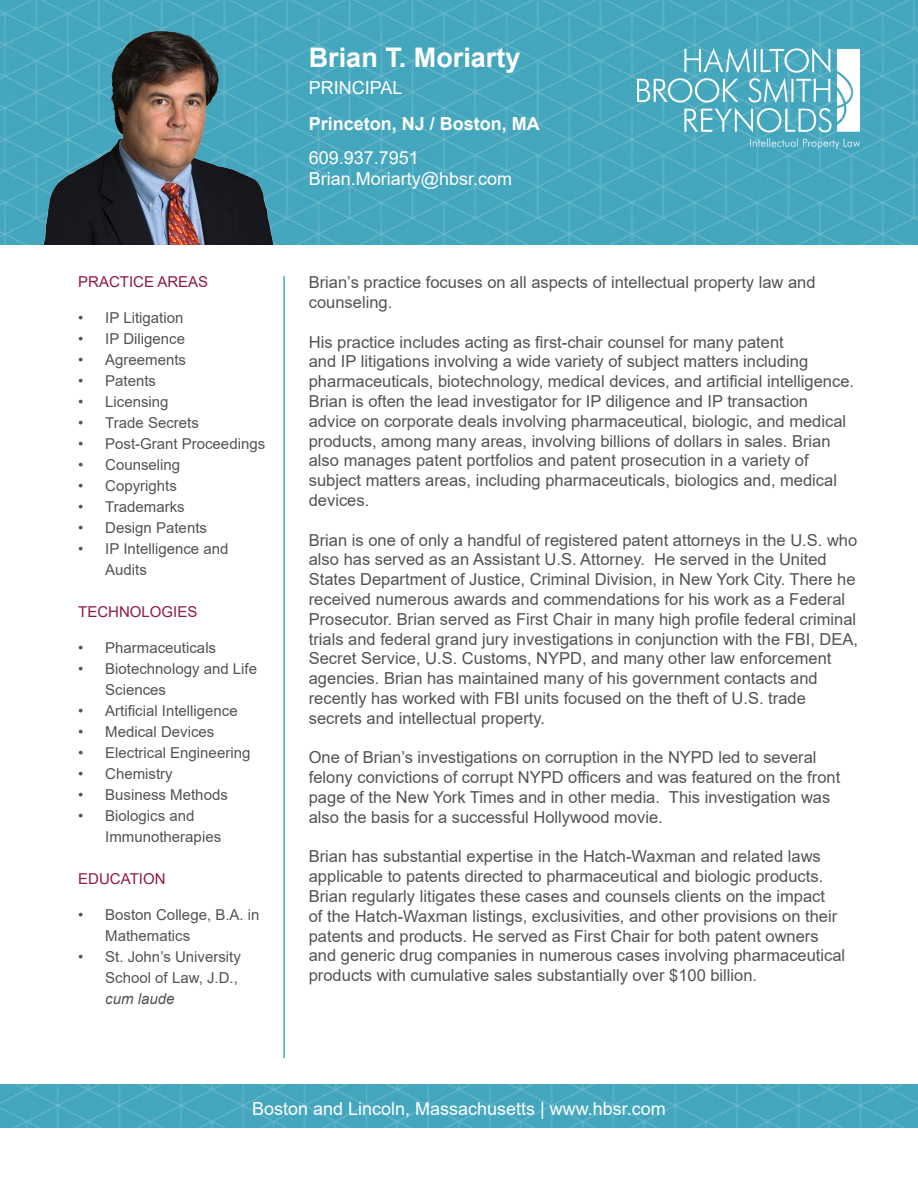
<style>
.page{position:relative;width:918px;height:1188px;background:#fff}
.page>*{position:absolute;margin:0;border:0;box-sizing:border-box;transform-origin:0 0}
.t1{font:700 27px "Arial";color:#fff}
.t2{font:18px "Arial";color:#fff}
.t3{font:700 18px "Arial";color:#fff}
.t4{font:16.5px/19.8px "Arial";color:#535353}
.t5{font:15px/21px "Arial";color:#535353}
.t6{font:15px "Arial";color:#8d1c3e}
.s1{font-style:italic}
</style>
<div class="page">
<img style="left:0;top:0;width:918px;height:244px">
<img style="left:637px;top:48px;width:223px;height:100px">
<img style="left:0;top:1084px;width:918px;height:44px">
<hr style="left:283px;top:276px;width:2px;height:782px;background:#45a7be">
<img style="left:42px;top:28px;width:233px;height:216px">
<p class="t6" style="left:78px;top:272px;width:132px">PRACTICE AREAS</p>
<p class="t5" style="left:78px;top:307px;width:107px">• IP Litigation</p>
<p class="t5" style="left:78px;top:328px;width:108px">• IP Diligence</p>
<p class="t5" style="left:78px;top:349px;width:109px">• Agreements</p>
<p class="t5" style="left:78px;top:370px;width:79px">• Patents</p>
<p class="t5" style="left:78px;top:391px;width:92px">• Licensing</p>
<p class="t5" style="left:78px;top:412px;width:122px">• Trade Secrets</p>
<p class="t5" style="left:78px;top:433px;width:188px">• Post-Grant Proceedings</p>
<p class="t5" style="left:78px;top:454px;width:104px">• Counseling</p>
<p class="t5" style="left:78px;top:475px;width:100px">• Copyrights</p>
<p class="t5" style="left:78px;top:496px;width:108px">• Trademarks</p>
<p class="t5" style="left:78px;top:517px;width:130px">• Design Patents</p>
<p class="t5" style="left:105px;top:538px;width:125px;text-indent:-27px">• IP Intelligence and<br>Audits</p>
<p class="t6" style="left:78px;top:602px;width:121px">TECHNOLOGIES</p>
<p class="t5" style="left:78px;top:637px;width:139px">• Pharmaceuticals</p>
<p class="t5" style="left:105px;top:658px;width:153px;text-indent:-27px">• Biotechnology and Life<br>Sciences</p>
<p class="t5" style="left:78px;top:700px;width:161px">• Artificial Intelligence</p>
<p class="t5" style="left:78px;top:721px;width:138px">• Medical Devices</p>
<p class="t5" style="left:78px;top:742px;width:174px">• Electrical Engineering</p>
<p class="t5" style="left:78px;top:763px;width:96px">• Chemistry</p>
<p class="t5" style="left:78px;top:784px;width:151px">• Business Methods</p>
<p class="t5" style="left:105px;top:805px;width:117px;text-indent:-27px">• Biologics and<br>Immunotherapies</p>
<p class="t6" style="left:78px;top:869px;width:89px">EDUCATION</p>
<p class="t5" style="left:105px;top:904px;width:156px;text-indent:-27px">• Boston College, B.A. in<br>Mathematics</p>
<p class="t5" style="left:105px;top:946px;width:137px;text-indent:-27px">• St. John’s University<br>School of Law, J.D., <span class="s1">cum laude</span></p>
<p class="t1" style="left:309px;top:39px;width:213px">Brian T. Moriarty</p>
<p class="t2" style="left:309px;top:76px;width:95px">PRINCIPAL</p>
<p class="t3" style="left:309px;top:111px;width:233px">Princeton, NJ / Boston, MA</p>
<p class="t2" style="left:309px;top:145px;width:112px">609.937.7951</p>
<p class="t2" style="left:309px;top:167px;width:205px">Brian.Moriarty@hbsr.com</p>
<p class="t4" style="left:309px;top:272px;width:508px">Brian’s practice focuses on all aspects of intellectual property law and counseling.</p>
<p class="t4" style="left:309px;top:332px;width:547px">His practice includes acting as first-chair counsel for many patent<br>and IP litigations involving a wide variety of subject matters including pharmaceuticals, biotechnology, medical devices, and artificial intelligence.<br>Brian is often the lead investigator for IP diligence and IP transaction advice on corporate deals involving pharmaceutical, biologic, and medical products, among many areas, involving billions of dollars in sales. Brian also manages patent portfolios and patent prosecution in a variety of subject matters areas, including pharmaceuticals, biologics and, medical devices.</p>
<p class="t4" style="left:309px;top:530px;width:551px">Brian is one of only a handful of registered patent attorneys in the U.S. who also has served as an Assistant U.S. Attorney. He served in the United States Department of Justice, Criminal Division, in New York City. There he received numerous awards and commendations for his work as a Federal Prosecutor. Brian served as First Chair in many high profile federal criminal trials and federal grand jury investigations in conjunction with the FBI, DEA, Secret Service, U.S. Customs, NYPD, and many other law enforcement agencies. Brian has maintained many of his government contacts and recently has worked with FBI units focused on the theft of U.S. trade secrets and intellectual property.</p>
<p class="t4" style="left:309px;top:748px;width:533px">One of Brian’s investigations on corruption in the NYPD led to several felony convictions of corrupt NYPD officers and was featured on the front page of the New York Times and in other media. This investigation was also the basis for a successful Hollywood movie.</p>
<p class="t4" style="left:309px;top:847px;width:538px">Brian has substantial expertise in the Hatch-Waxman and related laws applicable to patents directed to pharmaceutical and biologic products.<br>Brian regularly litigates these cases and counsels clients on the impact<br>of the Hatch-Waxman listings, exclusivities, and other provisions on their patents and products. He served as First Chair for both patent owners and generic drug companies in numerous cases involving pharmaceutical products with cumulative sales substantially over $100 billion.</p>
<p class="t2" style="left:252px;top:1096px;width:415px">Boston and Lincoln, Massachusetts | www.hbsr.com</p>
</div>
